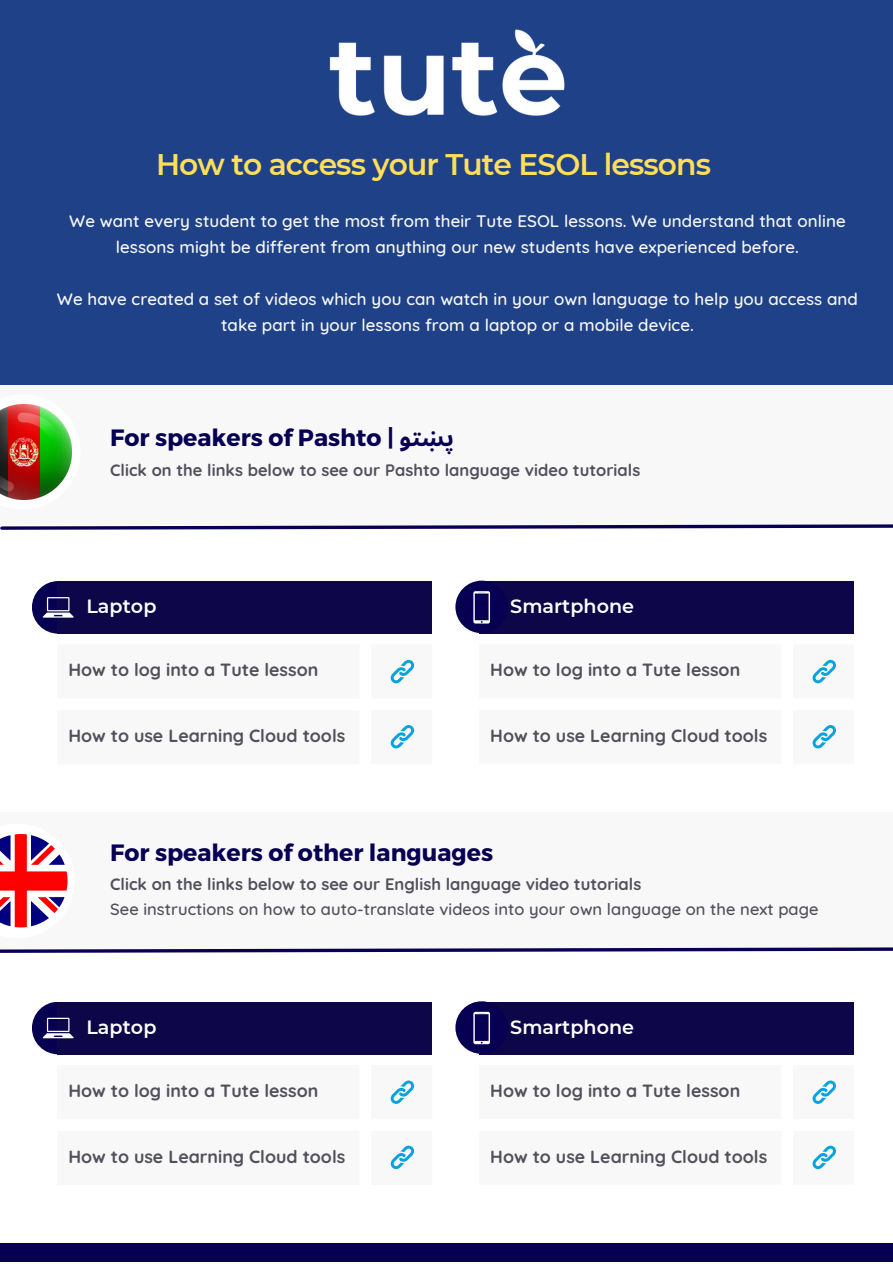
<style>
.page{position:relative;width:893px;height:1264px;background:#fff}
.page>*{position:absolute;margin:0;border:0;box-sizing:border-box;transform-origin:0 0}
.t1{font:600 29.7px "Montserrat";letter-spacing:-.03em;color:#ffde59}
.t2{font:700 23.55px "Montserrat";color:#070052}
.t3{font:600 19.05px "Montserrat";letter-spacing:.005em;color:#fff}
.t4{font:700 17.7px "Quicksand";color:#51505b}
.t5{font:500 16.95px/25.8px "Quicksand";letter-spacing:.005em;color:#f8f8f8;text-align:center}
.t6{font:700 16.5px "Quicksand";letter-spacing:.005em;color:#51505b}
.t7{font:500 16.5px "Quicksand";letter-spacing:.005em;color:#51505b}
.s1{font-family:"Noto Sans Arabic"}
</style>
<div class="page">
<div style="left:0;top:385px;width:892px;height:139px;background:#f8f8f8"></div>
<svg style="left:15px;top:404px;width:57px;height:96px"></svg>
<svg style="left:0;top:524px;width:892px;height:6px"></svg>
<div style="left:0;top:0;width:892px;height:385px;background:#1e4187"></div>
<img style="left:329px;top:29px;width:236px;height:87px">
<div style="left:32px;top:581px;width:52px;height:52px;background:#070052;border-radius:50%"></div>
<div style="left:58px;top:581px;width:374px;height:52px;background:#0d074a"></div>
<svg style="left:43px;top:597px;width:30px;height:20px"></svg>
<div style="left:479px;top:581px;width:375px;height:52px;background:#0d074a"></div>
<svg style="left:390px;top:659px;width:25px;height:90px"></svg>
<svg style="left:812px;top:659px;width:24px;height:90px"></svg>
<div style="left:0;top:812px;width:892px;height:138px;background:#f8f8f8"></div>
<svg style="left:0;top:947px;width:892px;height:6px"></svg>
<div style="left:0;top:823px;width:75px;height:115px;background:#fff"></div>
<svg style="left:0;top:834px;width:68px;height:93px"></svg>
<img style="left:0;top:405px;width:71px;height:94px">
<div style="left:455px;top:580px;width:53px;height:53px;background:#070052;border-radius:50%"></div>
<svg style="left:473px;top:591px;width:17px;height:32px"></svg>
<div style="left:32px;top:1001px;width:52px;height:53px;background:#070052;border-radius:50%"></div>
<div style="left:58px;top:1001px;width:374px;height:53px;background:#0d074a"></div>
<svg style="left:43px;top:1017px;width:30px;height:20px"></svg>
<div style="left:479px;top:1001px;width:375px;height:53px;background:#0d074a"></div>
<svg style="left:390px;top:1080px;width:25px;height:90px"></svg>
<svg style="left:812px;top:1080px;width:24px;height:90px"></svg>
<div style="left:455px;top:1001px;width:53px;height:52px;background:#070052;border-radius:50%"></div>
<svg style="left:473px;top:1011px;width:17px;height:33px"></svg>
<div style="left:0;top:1243px;width:892px;height:19px;background:#070052"></div>
<p class="t1" style="left:156px;top:146px;width:556px">How to access your Tute ESOL lessons</p>
<h3 class="t5" style="left:69px;top:208px;width:778px">We want every student to get the most from their Tute ESOL lessons. We understand that online lessons might be different from anything our new students have experienced before.</h3>
<p class="t5" style="left:57px;top:286px;width:802px">We have created a set of videos which you can watch in your own language to help you access and take part in your lessons from a laptop or a mobile device.</p>
<p class="t2" style="left:110px;top:423px;width:344px">For speakers of Pashto | <span class="s1">ښتو پ</span></p>
<p class="t6" style="left:110px;top:459px;width:531px">Click on the links below to see our Pashto language video tutorials</p>
<p class="t3" style="left:86px;top:594px;width:71px">Laptop</p>
<p class="t3" style="left:510px;top:594px;width:125px">Smartphone</p>
<h1 class="t4" style="left:68px;top:658px;width:251px">How to log into a Tute lesson</h1>
<p class="t4" style="left:68px;top:724px;width:278px">How to use Learning Cloud tools</p>
<p class="t4" style="left:490px;top:658px;width:251px">How to log into a Tute lesson</p>
<p class="t4" style="left:490px;top:724px;width:278px">How to use Learning Cloud tools</p>
<p class="t2" style="left:110px;top:837px;width:384px">For speakers of other languages</p>
<h3 class="t6" style="left:110px;top:873px;width:532px">Click on the links below to see our English language video tutorials</h3>
<p class="t7" style="left:110px;top:898px;width:709px">See instructions on how to auto-translate videos into your own language on the next page</p>
<h2 class="t3" style="left:86px;top:1015px;width:71px">Laptop</h2>
<p class="t3" style="left:510px;top:1015px;width:125px">Smartphone</p>
<p class="t4" style="left:68px;top:1079px;width:251px">How to log into a Tute lesson</p>
<p class="t4" style="left:68px;top:1144px;width:278px">How to use Learning Cloud tools</p>
<p class="t4" style="left:490px;top:1079px;width:251px">How to log into a Tute lesson</p>
<p class="t4" style="left:490px;top:1144px;width:278px">How to use Learning Cloud tools</p>
</div>
